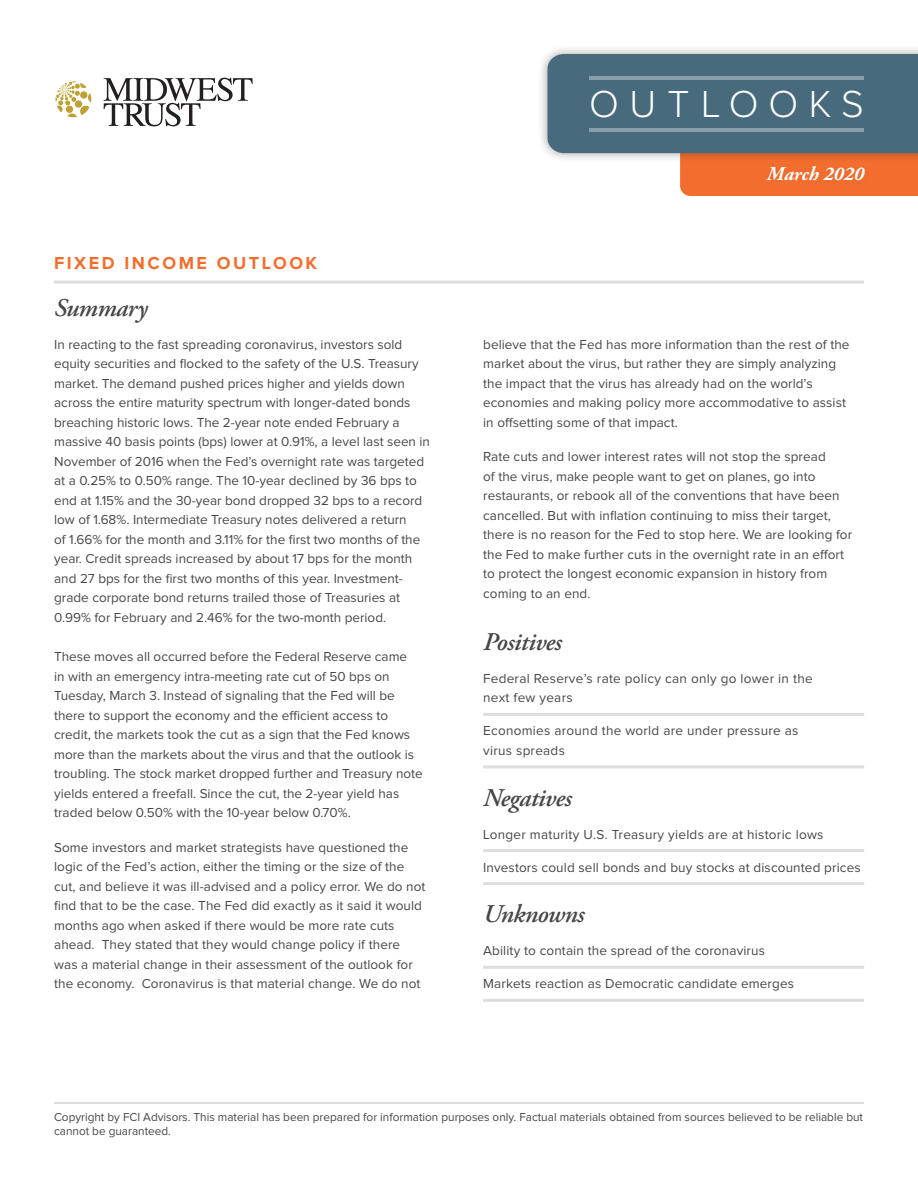
<style>
.page{position:relative;width:918px;height:1188px;background:#fff}
.page>*{position:absolute;margin:0;border:0;box-sizing:border-box;transform-origin:0 0}
.t1{font:300 39px "Proxima Nova";letter-spacing:.27em;color:#fff}
.palatino-main{font:italic 600 25.5px "Adobe Garamond Pro";letter-spacing:-.02em;color:#464747}
.t2{font:italic 700 19.5px "Adobe Garamond Pro";color:#fff}
.t3{font:700 18px "Proxima Nova";letter-spacing:.14em;color:#f36e2e}
.palatino-main-2{font:13.5px/19.5px "Proxima Nova";color:#464747}
.bullets-square{font:13.5px/19.5px "Proxima Nova";letter-spacing:.02em;color:#464747}
.t4{font:12px/14.4px "Proxima Nova";color:#464747}
</style>
<div class="page">
<div style="left:538px;top:44px;width:380px;height:119px;background:#231f20;opacity:.38"></div>
<svg style="left:547px;top:54px;width:371px;height:142px;background:#777c7f"></svg>
<hr style="left:590px;top:76px;width:274px;height:4px;background:#879eaa">
<hr style="left:590px;top:128px;width:274px;height:4px;background:#879eaa">
<div style="left:762px;top:162px;width:107px;height:24px;background:#f06d2d"></div>
<hr style="left:483px;top:713px;width:381px;height:3px;background:#dedcdc">
<hr style="left:483px;top:765px;width:381px;height:3px;background:#dedcdc">
<hr style="left:483px;top:849px;width:381px;height:3px;background:#dedcdc">
<hr style="left:483px;top:882px;width:381px;height:3px;background:#dedcdc">
<hr style="left:483px;top:966px;width:381px;height:3px;background:#dedcdc">
<hr style="left:483px;top:999px;width:381px;height:3px;background:#dedcdc">
<hr style="left:54px;top:281px;width:810px;height:3px;background:#dedcdc">
<hr style="left:54px;top:1102px;width:810px;height:2px;background:#dedcdc">
<svg style="left:55px;top:81px;width:36px;height:36px"></svg>
<svg style="left:104px;top:78px;width:149px;height:48px"></svg>
<h1 class="t1" style="left:589px;top:86px;width:276px">OUTLOOKS</h1>
<p class="t3" style="left:54px;top:254px;width:265px">FIXED INCOME OUTLOOK</p>
<p class="palatino-main" style="left:54px;top:293px;width:95px">Summary</p>
<p class="palatino-main-2" style="left:54px;top:335px;width:377px">In reacting to the fast spreading coronavirus, investors sold equity securities and flocked to the safety of the U.S. Treasury market. The demand pushed prices higher and yields down across the entire maturity spectrum with longer-dated bonds breaching historic lows. The 2-year note ended February a massive 40 basis points (bps) lower at 0.91%, a level last seen in November of 2016 when the Fed’s overnight rate was targeted at a 0.25% to 0.50% range. The 10-year declined by 36 bps to end at 1.15% and the 30-year bond dropped 32 bps to a record low of 1.68%. Intermediate Treasury notes delivered a return<br>of 1.66% for the month and 3.11% for the first two months of the year. Credit spreads increased by about 17 bps for the month and 27 bps for the first two months of this year. Investment&shy;grade corporate bond returns trailed those of Treasuries at 0.99% for February and 2.46% for the two-month period.</p>
<p class="palatino-main-2" style="left:54px;top:648px;width:370px">These moves all occurred before the Federal Reserve came<br>in with an emergency intra-meeting rate cut of 50 bps on Tuesday, March 3. Instead of signaling that the Fed will be there to support the economy and the efficient access to credit, the markets took the cut as a sign that the Fed knows more than the markets about the virus and that the outlook is troubling. The stock market dropped further and Treasury note yields entered a freefall. Since the cut, the 2-year yield has traded below 0.50% with the 10-year below 0.70%.</p>
<p class="palatino-main-2" style="left:54px;top:838px;width:373px">Some investors and market strategists have questioned the logic of the Fed’s action, either the timing or the size of the cut, and believe it was ill-advised and a policy error. We do not find that to be the case. The Fed did exactly as it said it would months ago when asked if there would be more rate cuts ahead. They stated that they would change policy if there was a material change in their assessment of the outlook for the economy. Coronavirus is that material change. We do not</p>
<h3 class="t2" style="left:767px;top:162px;width:99px">March 2020</h3>
<p class="palatino-main-2" style="left:483px;top:335px;width:368px">believe that the Fed has more information than the rest of the market about the virus, but rather they are simply analyzing the impact that the virus has already had on the world’s economies and making policy more accommodative to assist in offsetting some of that impact.</p>
<p class="palatino-main-2" style="left:483px;top:448px;width:371px">Rate cuts and lower interest rates will not stop the spread<br>of the virus, make people want to get on planes, go into restaurants, or rebook all of the conventions that have been cancelled. But with inflation continuing to miss their target, there is no reason for the Fed to stop here. We are looking for the Fed to make further cuts in the overnight rate in an effort to protect the longest economic expansion in history from coming to an end.</p>
<p class="palatino-main" style="left:483px;top:627px;width:80px">Positives</p>
<p class="bullets-square" style="left:483px;top:669px;width:331px">Federal Reserve’s rate policy can only go lower in the next few years</p>
<p class="bullets-square" style="left:483px;top:722px;width:317px">Economies around the world are under pressure as virus spreads</p>
<p class="palatino-main" style="left:483px;top:783px;width:90px">Negatives</p>
<p class="bullets-square" style="left:483px;top:825px;width:342px">Longer maturity U.S. Treasury yields are at historic lows</p>
<p class="bullets-square" style="left:483px;top:858px;width:379px">Investors could sell bonds and buy stocks at discounted prices</p>
<p class="palatino-main" style="left:483px;top:900px;width:103px">Unknowns</p>
<p class="bullets-square" style="left:483px;top:942px;width:283px">Ability to contain the spread of the coronavirus</p>
<p class="bullets-square" style="left:483px;top:975px;width:312px">Markets reaction as Democratic candidate emerges</p>
<p class="t4" style="left:54px;top:1110px;width:811px">Copyright by FCI Advisors. This material has been prepared for information purposes only. Factual materials obtained from sources believed to be reliable but cannot be guaranteed.</p>
</div>
